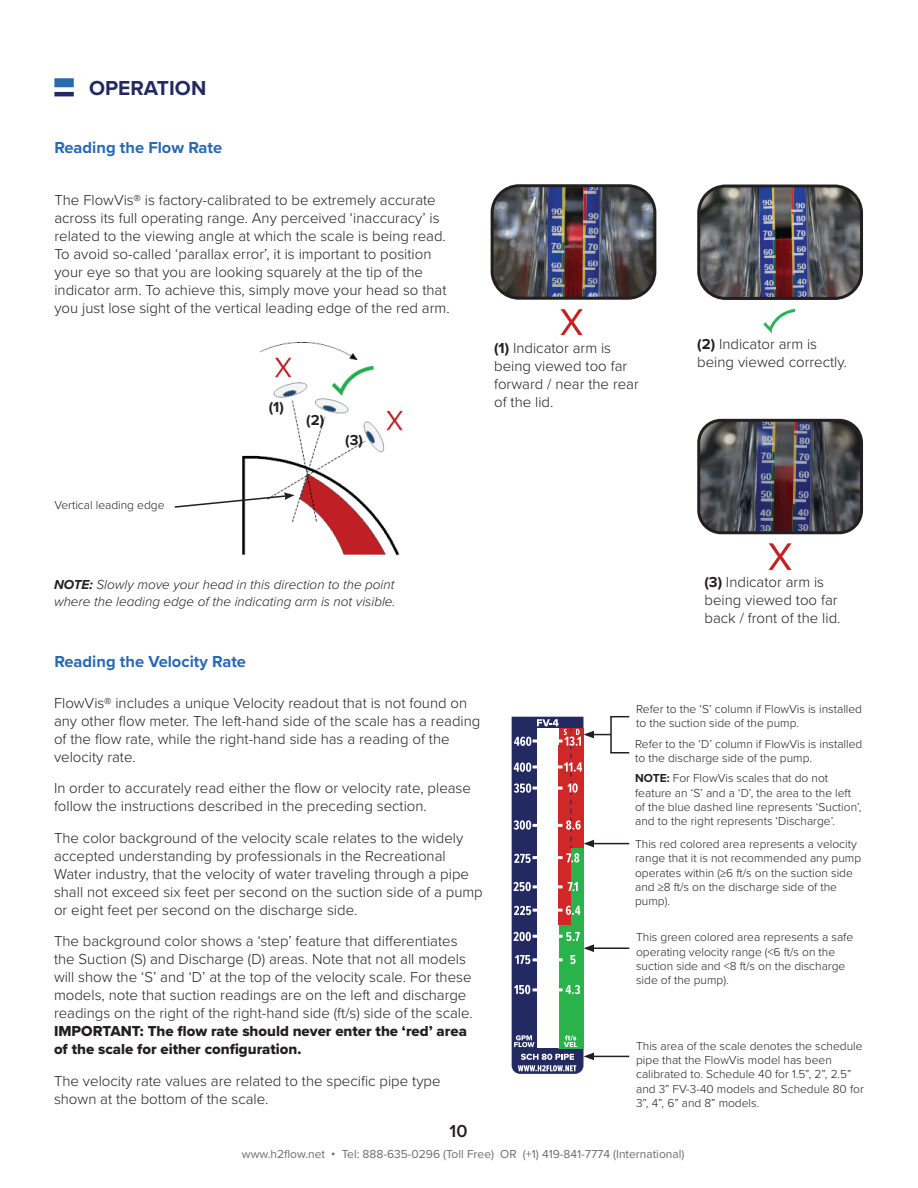
<style>
.page{position:relative;width:918px;height:1188px;background:#fff}
.page>*{position:absolute;margin:0;border:0;box-sizing:border-box;transform-origin:0 0}
.t1{font:700 21px "Proxima Nova";color:#232a62}
.t2{font:600 18px "Proxima Nova";color:#231f20}
.t3{font:700 16.5px "Proxima Nova";color:#2869b2}
.t4{font:300 15px/18px "Proxima Nova";color:#231f20}
.t5{font:15px/18px "Proxima Nova Extrabld";color:#231f20}
.t6{font:700 15px "Proxima Nova";color:#231f20}
.t7{font:italic 300 13.5px/16.2px "Proxima Nova";color:#231f20}
.t8{font:300 12px/14.4px "Proxima Nova";color:#231f20}
.t9{font:12px "Proxima Nova";color:#6c6d70}
.s1{font-weight:700}
.s2{font-weight:600}
</style>
<div class="page">
<img style="left:242px;top:341px;width:161px;height:215px">
<svg style="left:174px;top:492px;width:121px;height:17px"></svg>
<img style="left:701px;top:186px;width:160px;height:110px">
<div style="left:697px;top:185px;width:166px;height:115px;border:3px solid #231f20;border-radius:27px"></div>
<img style="left:493px;top:188px;width:161px;height:108px">
<div style="left:491px;top:184px;width:165px;height:116px;border:3px solid #231f20;border-radius:27px"></div>
<img style="left:701px;top:423px;width:158px;height:107px">
<div style="left:697px;top:419px;width:166px;height:115px;border:3px solid #231f20;border-radius:22px"></div>
<img style="left:763px;top:309px;width:33px;height:25px">
<img style="left:560px;top:309px;width:23px;height:27px">
<img style="left:768px;top:543px;width:24px;height:28px">
<div style="left:54px;top:78px;width:20px;height:9px;background:#2869b2"></div>
<hr style="left:54px;top:92px;width:20px;height:4px;background:#232a62">
<svg style="left:512px;top:716px;width:117px;height:358px"></svg>
<h1 class="t1" style="left:89px;top:72px;width:119px">OPERATION</h1>
<p class="t3" style="left:54px;top:135px;width:169px">Reading the Flow Rate</p>
<p class="t4" style="left:54px;top:191px;width:397px">The FlowVis® is factory-calibrated to be extremely accurate across its full operating range. Any perceived ‘inaccuracy’ is related to the viewing angle at which the scale is being read.<br>To avoid so-called ‘parallax error’, it is important to position your eye so that you are looking squarely at the tip of the indicator arm. To achieve this, simply move your head so that you just lose sight of the vertical leading edge of the red arm.</p>
<p class="t8" style="left:54px;top:497px;width:112px">Vertical leading edge</p>
<p class="t6" style="left:269px;top:396px;width:17px">(1)</p>
<p class="t6" style="left:306px;top:409px;width:19px">(2)</p>
<p class="t6" style="left:345px;top:429px;width:19px">(3)</p>
<p class="t4" style="left:494px;top:338px;width:146px"><span class="s1">(1)</span> Indicator arm is being viewed too far forward / near the rear of the lid.</p>
<p class="t4" style="left:697px;top:334px;width:151px"><span class="s1">(2)</span> Indicator arm is being viewed correctly.</p>
<p class="t7" style="left:54px;top:576px;width:343px"><span class="s1">NOTE:</span> Slowly move your head in this direction to the point where the leading edge of the indicating arm is not visible.</p>
<p class="t3" style="left:54px;top:649px;width:193px">Reading the Velocity Rate</p>
<p class="t4" style="left:54px;top:693px;width:428px">FlowVis® includes a unique Velocity readout that is not found on any other flow meter. The left-hand side of the scale has a reading of the flow rate, while the right-hand side has a reading of the velocity rate.</p>
<p class="t4" style="left:54px;top:778px;width:419px">In order to accurately read either the flow or velocity rate, please follow the instructions described in the preceding section.</p>
<p class="t4" style="left:54px;top:828px;width:430px">The color background of the velocity scale relates to the widely accepted understanding by professionals in the Recreational Water industry, that the velocity of water traveling through a pipe shall not exceed six feet per second on the suction side of a pump or eight feet per second on the discharge side.</p>
<p class="t4" style="left:54px;top:931px;width:420px">The background color shows a ‘step’ feature that differentiates the Suction (S) and Discharge (D) areas. Note that not all models will show the ‘S’ and ‘D’ at the top of the velocity scale. For these models, note that suction readings are on the left and discharge readings on the right of the right-hand side (ft/s) side of the scale.</p>
<p class="t5" style="left:54px;top:1022px;width:414px">IMPORTANT: The flow rate should never enter the ‘red’ area of the scale for either configuration.</p>
<p class="t4" style="left:54px;top:1071px;width:388px">The velocity rate values are related to the specific pipe type shown at the bottom of the scale.</p>
<p class="t2" style="left:450px;top:1118px;width:19px">10</p>
<p class="t4" style="left:704px;top:572px;width:138px"><span class="s1">(3)</span> Indicator arm is being viewed too far back / front of the lid.</p>
<p class="t8" style="left:636px;top:701px;width:228px">Refer to the ‘S’ column if FlowVis is installed to the suction side of the pump.</p>
<p class="t8" style="left:635px;top:736px;width:229px">Refer to the ‘D’ column if FlowVis is installed to the discharge side of the pump.</p>
<p class="t8" style="left:635px;top:770px;width:228px"><span class="s1">NOTE:</span> For FlowVis scales that do not feature an ‘S’ and a ‘D’, the area to the left of the blue dashed line represents ‘Suction’, and to the right represents ‘Discharge’.</p>
<p class="t8" style="left:635px;top:836px;width:228px">This red colored area represents a velocity range that it is not recommended any pump operates within (≥6 ft/s on the suction side and ≥8 ft/s on the discharge side of the pump).</p>
<p class="t8" style="left:636px;top:929px;width:219px">This green colored area represents a safe operating velocity range (&lt;6 ft/s on the suction side and &lt;8 ft/s on the discharge side of the pump).</p>
<p class="t8" style="left:636px;top:1038px;width:229px">This area of the scale denotes the schedule pipe that the FlowVis model has been calibrated to. Schedule 40 for 1.5”, 2”, 2.5” and 3” FV-3-40 models and Schedule 80 for 3”, 4”, 6” and 8” models.</p>
<p class="t9" style="left:242px;top:1145px;width:444px">www.h2flow.net <span class="s2">•</span> Tel: 888-635-0296 (Toll Free) OR (+1) 419-841-7774 (International)</p>
</div>
